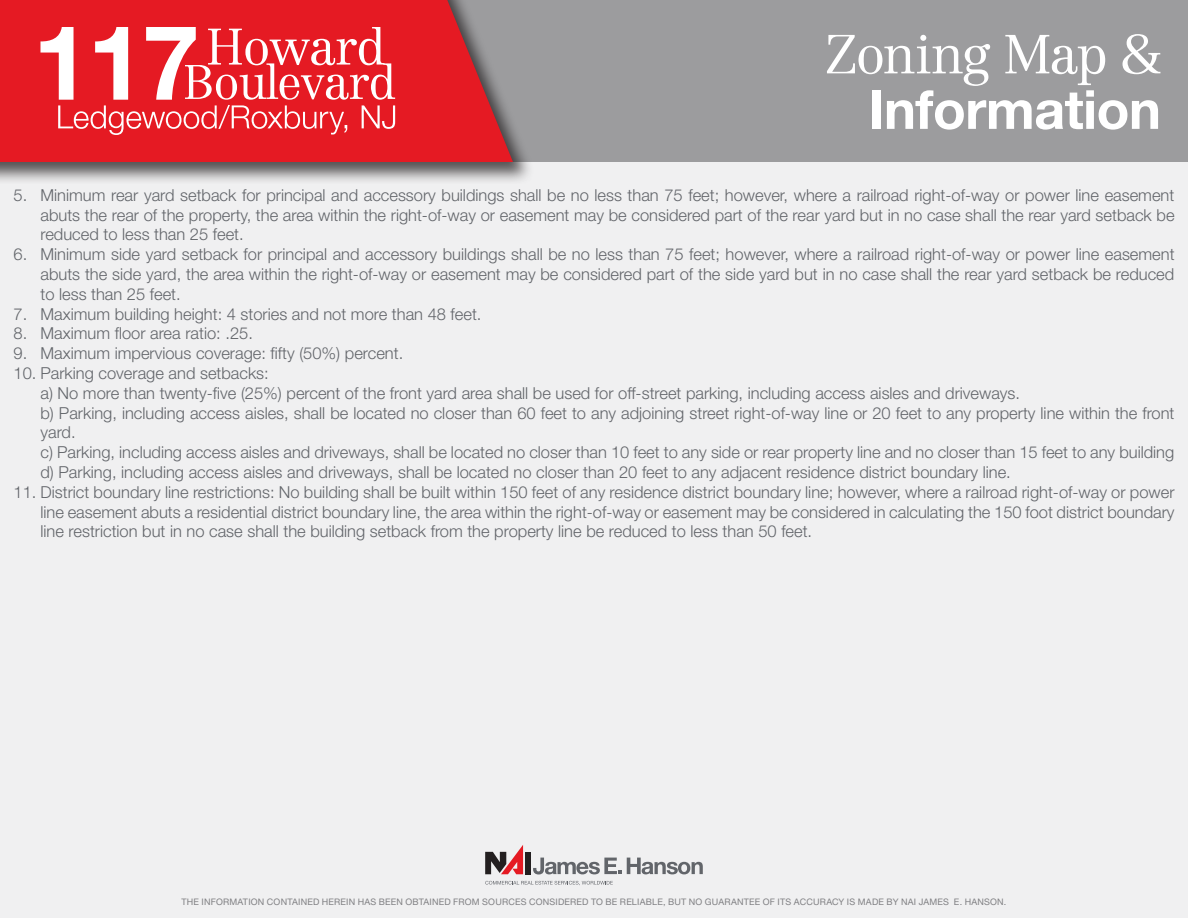
<style>
.page{position:relative;width:1188px;height:918px;background:#f0f0f1}
.page>*{position:absolute;margin:0;border:0;box-sizing:border-box;transform-origin:0 0}
.t1{font:700 54px/55.5px "Helvetica Neue LT Std";letter-spacing:-.01em;color:#fff;text-align:right}
.t2{font:300 16.5px/19.8px "Helvetica Neue LT Std";color:#62656a;text-align:justify}
.Property_Headings{font:9px "Helvetica Neue LT Std";letter-spacing:.02em;color:#808083}
.s1{font-family:"Centennial LT Std";font-weight:300}
</style>
<div class="page">
<div style="left:525px;top:852px;width:6px;height:22px;background:#231f20"></div>
<svg style="left:485px;top:845px;width:38px;height:29px"></svg>
<svg style="left:533px;top:858px;width:170px;height:17px"></svg>
<svg style="left:485px;top:881px;width:128px;height:4px"></svg>
<div style="left:0;top:0;width:1188px;height:162px;background:#9c9c9e"></div>
<div style="left:0;top:0;width:535px;height:185px;background:#231f20;opacity:.75"></div>
<svg style="left:0;top:0;width:513px;height:162px;fill:#e51a23"></svg>
<svg style="left:40px;top:27px;width:355px;height:108px"></svg>
<p class="t1" style="left:825px;top:25px;width:338px"><span class="s1">Zoning Map &amp;<br></span>Information</p>
<p class="t2" style="left:40px;top:185px;width:1136px;text-indent:-27px">5. Minimum rear yard setback for principal and accessory buildings shall be no less than 75 feet; however, where a railroad right-of-way or power line easement abuts the rear of the property, the area within the right-of-way or easement may be considered part of the rear yard but in no case shall the rear yard setback be reduced to less than 25 feet.</p>
<p class="t2" style="left:40px;top:244px;width:1136px;text-indent:-27px">6. Minimum side yard setback for principal and accessory buildings shall be no less than 75 feet; however, where a railroad right-of-way or power line easement abuts the side yard, the area within the right-of-way or easement may be considered part of the side yard but in no case shall the rear yard setback be reduced to less than 25 feet.</p>
<p class="t2" style="left:14px;top:303px;width:469px">7. Maximum building height: 4 stories and not more than 48 feet.</p>
<p class="t2" style="left:14px;top:323px;width:241px">8. Maximum floor area ratio: .25.</p>
<p class="t2" style="left:14px;top:343px;width:391px">9. Maximum impervious coverage: fifty (50%) percent.</p>
<p class="t2" style="left:14px;top:363px;width:257px">10. Parking coverage and setbacks:</p>
<p class="t2" style="left:40px;top:383px;width:981px">a) No more than twenty-five (25%) percent of the front yard area shall be used for off-street parking, including access aisles and driveways.</p>
<p class="t2" style="left:40px;top:402px;width:1136px">b) Parking, including access aisles, shall be located no closer than 60 feet to any adjoining street right-of-way line or 20 feet to any property line within the front yard.</p>
<p class="t2" style="left:40px;top:442px;width:1135px">c) Parking, including access aisles and driveways, shall be located no closer than 10 feet to any side or rear property line and no closer than 15 feet to any building</p>
<p class="t2" style="left:40px;top:462px;width:972px">d) Parking, including access aisles and driveways, shall be located no closer than 20 feet to any adjacent residence district boundary line.</p>
<p class="t2" style="left:40px;top:482px;width:1136px;text-indent:-27px">11. District boundary line restrictions: No building shall be built within 150 feet of any residence district boundary line; however, where a railroad right-of-way or power line easement abuts a residential district boundary line, the area within the right-of-way or easement may be considered in calculating the 150 foot district boundary line restriction but in no case shall the building setback from the property line be reduced to less than 50 feet.</p>
<p class="Property_Headings" style="left:182px;top:896px;width:826px">THE INFORMATION CONTAINED HEREIN HAS BEEN OBTAINED FROM SOURCES CONSIDERED TO BE RELIABLE, BUT NO GUARANTEE OF ITS ACCURACY IS MADE BY NAI JAMES E. HANSON.</p>
</div>
